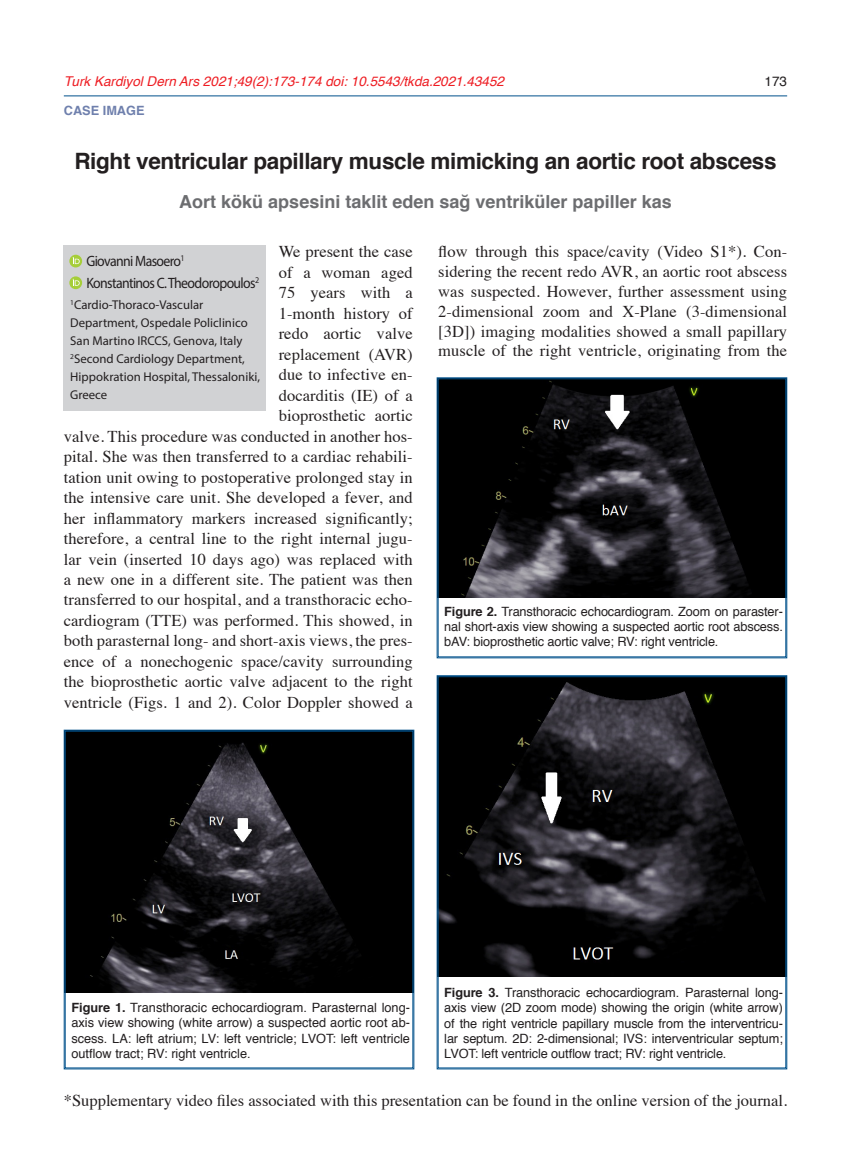
<style>
.page{position:relative;width:851px;height:1170px;background:#fff}
.page>*{position:absolute;margin:0;border:0;box-sizing:border-box;transform-origin:0 0}
.t1{font:700 22.5px "Helvetica";letter-spacing:-.015em;color:#231f20}
.t2{font:700 18px "Helvetica";color:#6c6d70}
.t3{font:16.5px/20.4px "Times";letter-spacing:.005em;color:#231f20;text-align:right}
.t4{font:15px "Myriad Pro";letter-spacing:-.045em;color:#231f20;scale:.92 1}
.t5{font:italic 13.5px "Helvetica";color:#ee1d23}
.t6{font:13.5px "Helvetica";color:#231f20}
.t7{font:12.75px/15.3px "Helvetica";letter-spacing:-.01em;color:#231f20;text-align:justify}
.t8{font:12.75px/18px "Myriad Pro";color:#231f20}
.t9{font:700 12.75px "Helvetica";color:#6f80ad}
.s1{font-weight:700}
</style>
<div class="page">
<hr style="left:64px;top:96px;width:723px;height:1px;background:#01518b">
<svg style="left:63px;top:729px;width:351px;height:340px"></svg>
<div style="left:65px;top:731px;width:348px;height:336px;border:1px solid #01518b"></div>
<svg style="left:436px;top:377px;width:351px;height:281px"></svg>
<div style="left:438px;top:378px;width:347px;height:279px;border:1px solid #01518b"></div>
<svg style="left:436px;top:675px;width:351px;height:394px"></svg>
<div style="left:438px;top:676px;width:347px;height:391px;border:1px solid #01518b"></div>
<div style="left:64px;top:245px;width:202px;height:166px;background:#d1d2d4"></div>
<svg style="left:69px;top:255px;width:13px;height:12px"></svg>
<svg style="left:73px;top:257px;width:7px;height:7px"></svg>
<svg style="left:69px;top:276px;width:13px;height:13px"></svg>
<svg style="left:73px;top:279px;width:7px;height:7px"></svg>
<p class="t5" style="left:64px;top:71px;width:442px">Turk Kardiyol Dern Ars 2021;49(2):173-174 doi: 10.5543/tkda.2021.43452</p>
<p class="t9" style="left:64px;top:100px;width:82px">CASE IMAGE</p>
<p class="t1" style="left:74px;top:142px;width:703px">Right ventricular papillary muscle mimicking an aortic root abscess</p>
<p class="t2" style="left:179px;top:187px;width:494px">Aort kökü apsesini taklit eden sağ ventriküler papiller kas</p>
<p class="t6" style="left:764px;top:71px;width:24px">173</p>
<p class="t3" style="left:64px;top:240px;width:350px">We present the case<br>of a woman aged<br>75 years with a<br>1-month history of<br>redo aortic valve<br>replacement (AVR)<br>due to infective en-<br>docarditis (IE) of a<br>bioprosthetic aortic<br>valve. This procedure was conducted in another hos&shy;pital. She was then transferred to a cardiac rehabili&shy;tation unit owing to postoperative prolonged stay in the intensive care unit. She developed a fever, and her inflammatory markers increased significantly; therefore, a central line to the right internal jugu&shy;lar vein (inserted 10 days ago) was replaced with a new one in a different site. The patient was then transferred to our hospital, and a transthoracic echo&shy;cardiogram (TTE) was performed. This showed, in both parasternal long- and short-axis views, the pres&shy;ence of a nonechogenic space/cavity surrounding the bioprosthetic aortic valve adjacent to the right ventricle (Figs. 1 and 2). Color Doppler showed a</p>
<p class="t3" style="left:438px;top:240px;width:350px;line-height:19.8px;text-align:justify">flow through this space/cavity (Video S1*). Con&shy;sidering the recent redo AVR, an aortic root abscess was suspected. However, further assessment using 2-dimensional zoom and X-Plane (3-dimensional [3D]) imaging modalities showed a small papillary muscle of the right ventricle, originating from the</p>
<p class="t4" style="left:86px;top:251px;width:108px">Giovanni Masoero<sup>1</sup></p>
<p class="t4" style="left:86px;top:274px;width:189px">Konstantinos C. Theodoropoulos<sup>2</sup></p>
<p class="t8" style="left:70px;top:295px;width:179px"><sup>1</sup>Cardio-Thoraco-Vascular<br>Department, Ospedale Policlinico<br>San Martino IRCCS, Genova, Italy</p>
<p class="t8" style="left:70px;top:349px;width:191px"><sup>2</sup>Second Cardiology Department,<br>Hippokration Hospital, Thessaloniki,<br>Greece</p>
<p class="t7" style="left:444px;top:604px;width:340px"><span class="s1">Figure 2.</span> Transthoracic echocardiogram. Zoom on paraster&shy;nal short-axis view showing a suspected aortic root abscess. bAV: bioprosthetic aortic valve; RV: right ventricle.</p>
<p class="t7" style="left:444px;top:985px;width:340px"><span class="s1">Figure 3.</span> Transthoracic echocardiogram. Parasternal long&shy;axis view (2D zoom mode) showing the origin (white arrow) of the right ventricle papillary muscle from the interventricu&shy;lar septum. 2D: 2-dimensional; IVS: interventricular septum; LVOT: left ventricle outflow tract; RV: right ventricle.</p>
<p class="t3" style="left:64px;top:1088px;width:724px">*Supplementary video files associated with this presentation can be found in the online version of the journal.</p>
<p class="t7" style="left:71px;top:1000px;width:340px"><span class="s1">Figure 1.</span> Transthoracic echocardiogram. Parasternal long&shy;axis view showing (white arrow) a suspected aortic root ab&shy;scess. LA: left atrium; LV: left ventricle; LVOT: left ventricle outflow tract; RV: right ventricle.</p>
</div>
